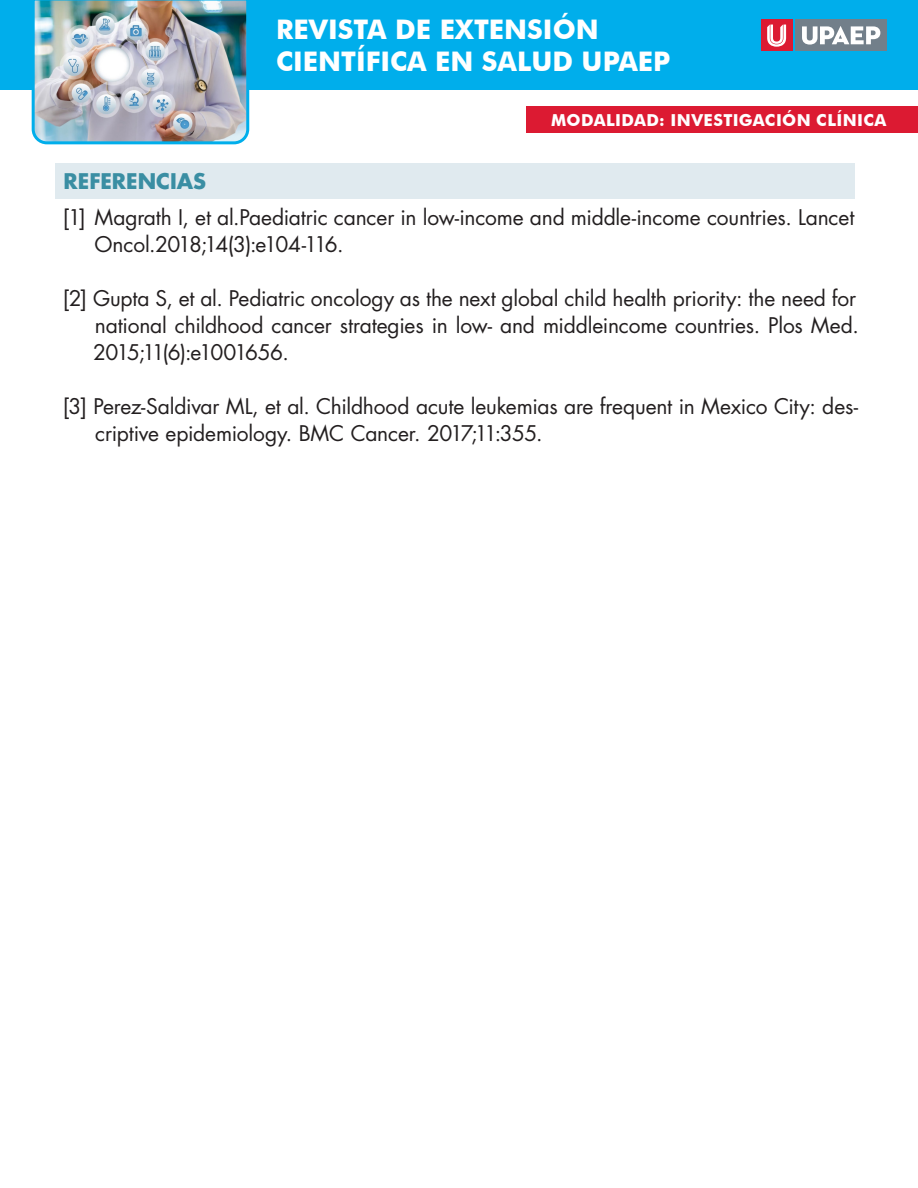
<style>
.page{position:relative;width:918px;height:1188px;background:#fff}
.page>*{position:absolute;margin:0;border:0;box-sizing:border-box;transform-origin:0 0}
.t1{font:700 27px/32.4px "Futura BT";color:#fff}
.referencias{font:21px/27px "Futura Std";letter-spacing:-.01em;color:#231f20}
.apartado{font:700 21px "Futura Std";color:#3a8ea3}
.t2{font:700 16.5px "Futura BT";letter-spacing:.02em;color:#fff}
</style>
<div class="page">
<div style="left:0;top:0;width:918px;height:90px;background:#00aeeb"></div>
<img style="left:31px;top:0;width:219px;height:145px">
<div style="left:796px;top:20px;width:91px;height:31px;background:#727f8a"></div>
<svg style="left:802px;top:26px;width:78px;height:19px"></svg>
<div style="left:761px;top:20px;width:31px;height:31px;background:#dc1a32"></div>
<svg style="left:767px;top:25px;width:19px;height:22px"></svg>
<div style="left:526px;top:106px;width:392px;height:27px;background:#dc1a32"></div>
<div style="left:56px;top:163px;width:799px;height:36px;background:#e0eaef"></div>
<p class="t1" style="left:276px;top:13px;width:396px">REVISTA DE EXTENSIÓN<br>CIENTÍFICA EN SALUD UPAEP</p>
<p class="t2" style="left:551px;top:110px;width:337px">MODALIDAD: INVESTIGACIÓN CLÍNICA</p>
<p class="apartado" style="left:64px;top:167px;width:144px">REFERENCIAS</p>
<p class="referencias" style="left:95px;top:204px;width:761px;text-indent:-32px">[1] Magrath I, et al.Paediatric cancer in low-income and middle-income countries. Lancet<br>Oncol.2018;14(3):e104-116.</p>
<p class="referencias" style="left:93px;top:285px;width:767px;text-indent:-31px">[2] Gupta S, et al. Pediatric oncology as the next global child health priority: the need for national childhood cancer strategies in low- and middleincome countries. Plos Med.<br>2015;11(6):e1001656.</p>
<p class="referencias" style="left:95px;top:393px;width:765px;text-indent:-32px">[3] Perez-Saldivar ML, et al. Childhood acute leukemias are frequent in Mexico City: des&shy;criptive epidemiology. BMC Cancer. 2017;11:355.</p>
</div>
